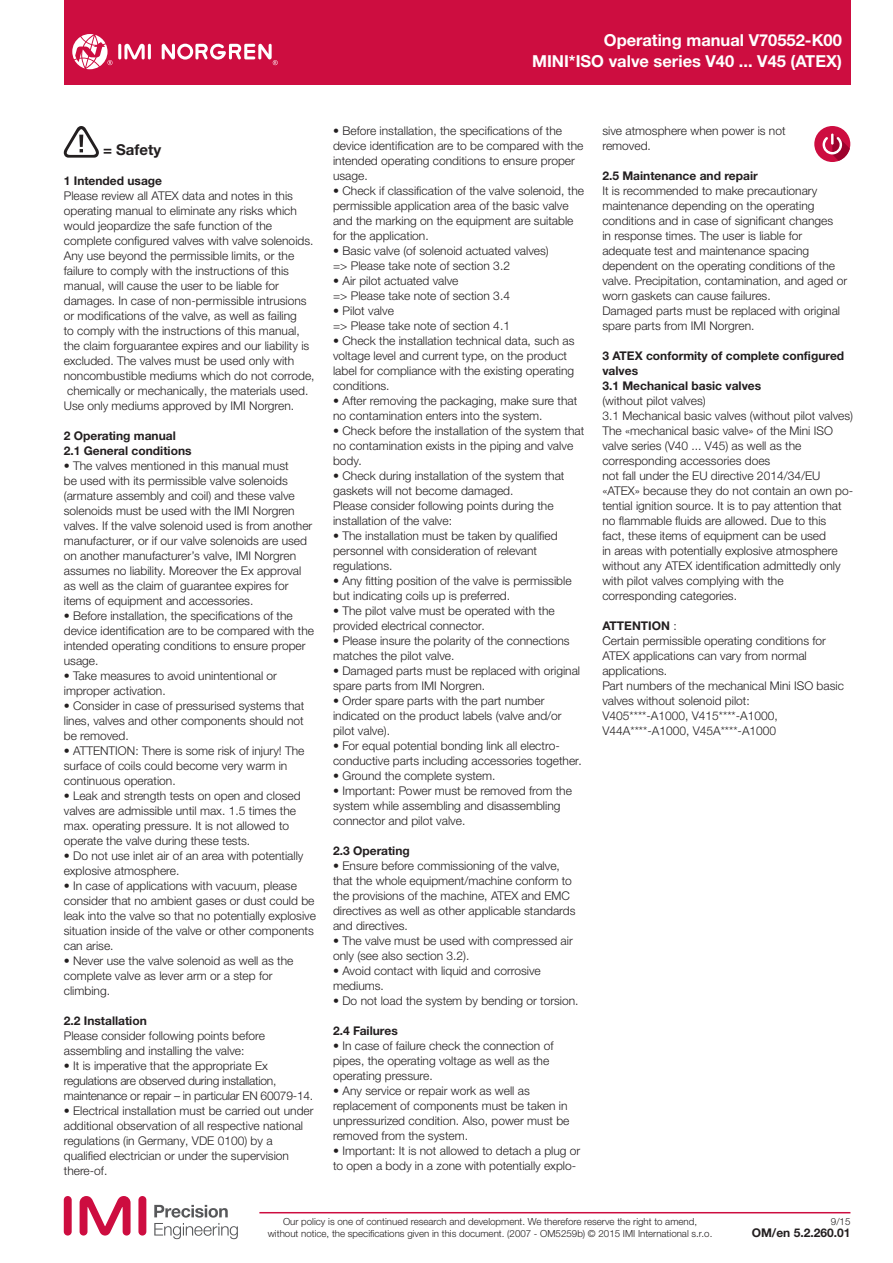
<style>
.page{position:relative;width:893px;height:1263px;background:#fff}
.page>*{position:absolute;margin:0;border:0;box-sizing:border-box;transform-origin:0 0}
.t1{font:700 16.5px/21px "Helvetica Neue LTW1 G";color:#fff;text-align:right}
.t2{font:700 15px "Helvetica Neue LTW1 G";color:#231f20}
.t3{font:300 12px/15px "Helvetica Neue LTW1 G";color:#231f20}
.t4{font:700 12px/15px "Helvetica Neue LTW1 G";color:#231f20}
.t5{font:300 12px/15px "Helvetica Neue LTW1 G";letter-spacing:-.02em;color:#231f20}
.t6{font:300 9.75px/11.2px "Helvetica Neue LTW1 G";color:#231f20;text-align:center}
.s1{font-weight:700}
</style>
<div class="page">
<div style="left:64px;top:0;width:786px;height:85px;background:#cd0d40"></div>
<svg style="left:154px;top:1223px;width:84px;height:16px"></svg>
<div style="left:138px;top:1196px;width:8px;height:39px;background:#cd0d40;border-radius:4px"></div>
<div style="left:64px;top:1196px;width:8px;height:39px;background:#cd0d40;border-radius:4px"></div>
<svg style="left:80px;top:1196px;width:51px;height:39px"></svg>
<svg style="left:154px;top:1205px;width:74px;height:12px"></svg>
<hr style="left:259px;top:1212px;width:591px;height:1px;background:#cd0d40">
<div style="left:814px;top:126px;width:36px;height:36px;background:#cd0d40;border-radius:50%"></div>
<svg style="left:822px;top:134px;width:28px;height:27px"></svg>
<hr style="left:118px;top:44px;width:3px;height:15px;background:#fff;border-radius:2px">
<hr style="left:148px;top:44px;width:3px;height:15px;background:#fff;border-radius:2px">
<svg style="left:124px;top:44px;width:21px;height:15px"></svg>
<svg style="left:162px;top:43px;width:116px;height:22px"></svg>
<svg style="left:72px;top:34px;width:41px;height:35px"></svg>
<svg style="left:64px;top:126px;width:35px;height:32px"></svg>
<h1 class="t1" style="left:532px;top:29px;width:311px">Operating manual V70552-K00<br>MINI*ISO valve series V40 ... V45 (ATEX)</h1>
<p class="t2" style="left:103px;top:140px;width:60px">= Safety</p>
<p class="t4" style="left:64px;top:173px;width:100px">1 Intended usage</p>
<p class="t3" style="left:64px;top:188px;width:252px">Please review all ATEX data and notes in this operating manual to eliminate any risks which would jeopardize the safe function of the complete configured valves with valve solenoids.<br>Any use beyond the permissible limits, or the failure to comply with the instructions of this manual, will cause the user to be liable for damages. In case of non-permissible intrusions or modifications of the valve, as well as failing<br>to comply with the instructions of this manual, the claim forguarantee expires and our liability is excluded. The valves must be used only with noncombustible mediums which do not corrode, chemically or mechanically, the materials used.<br>Use only mediums approved by IMI Norgren.</p>
<p class="t4" style="left:64px;top:428px;width:129px">2 Operating manual<br>2.1 General conditions</p>
<p class="t3" style="left:64px;top:458px;width:250px">• The valves mentioned in this manual must<br>be used with its permissible valve solenoids (armature assembly and coil) and these valve solenoids must be used with the IMI Norgren valves. If the valve solenoid used is from another manufacturer, or if our valve solenoids are used on another manufacturer’s valve, IMI Norgren assumes no liability. Moreover the Ex approval as well as the claim of guarantee expires for items of equipment and accessories.</p>
<p class="t3" style="left:64px;top:608px;width:252px">• Before installation, the specifications of the device identification are to be compared with the intended operating conditions to ensure proper usage.</p>
<p class="t3" style="left:64px;top:668px;width:215px">• Take measures to avoid unintentional or improper activation.</p>
<p class="t3" style="left:64px;top:698px;width:242px;text-align:justify">• Consider in case of pressurised systems that lines, valves and other components should not be removed.</p>
<p class="t3" style="left:64px;top:743px;width:242px">• ATTENTION: There is some risk of injury! The surface of coils could become very warm in continuous operation.</p>
<p class="t3" style="left:64px;top:788px;width:238px">• Leak and strength tests on open and closed valves are admissible until max. 1.5 times the max. operating pressure. It is not allowed to operate the valve during these tests.</p>
<p class="t3" style="left:64px;top:848px;width:241px">• Do not use inlet air of an area with potentially explosive atmosphere.</p>
<p class="t3" style="left:64px;top:878px;width:254px">• In case of applications with vacuum, please consider that no ambient gases or dust could be leak into the valve so that no potentially explosive situation inside of the valve or other components can arise.</p>
<p class="t3" style="left:64px;top:953px;width:231px">• Never use the valve solenoid as well as the complete valve as lever arm or a step for climbing.</p>
<p class="t4" style="left:64px;top:1013px;width:85px">2.2 Installation</p>
<p class="t3" style="left:64px;top:1028px;width:203px">Please consider following points before assembling and installing the valve:</p>
<p class="t5" style="left:64px;top:1058px;width:251px">• It is imperative that the appropriate Ex regulations are observed during installation, maintenance or repair – in particular EN 60079-14.</p>
<p class="t3" style="left:64px;top:1103px;width:251px">• Electrical installation must be carried out under additional observation of all respective national regulations (in Germany, VDE 0100) by a qualified electrician or under the supervision there-of.</p>
<p class="t3" style="left:333px;top:123px;width:252px">• Before installation, the specifications of the device identification are to be compared with the intended operating conditions to ensure proper usage.</p>
<p class="t3" style="left:333px;top:183px;width:252px">• Check if classification of the valve solenoid, the permissible application area of the basic valve and the marking on the equipment are suitable for the application.</p>
<p class="t3" style="left:333px;top:243px;width:217px">• Basic valve (of solenoid actuated valves) =&gt; Please take note of section 3.2</p>
<p class="t3" style="left:333px;top:273px;width:178px">• Air pilot actuated valve<br>=&gt; Please take note of section 3.4</p>
<p class="t3" style="left:333px;top:303px;width:178px">• Pilot valve<br>=&gt; Please take note of section 4.1</p>
<p class="t3" style="left:333px;top:333px;width:243px">• Check the installation technical data, such as voltage level and current type, on the product label for compliance with the existing operating conditions.</p>
<p class="t3" style="left:333px;top:393px;width:246px">• After removing the packaging, make sure that no contamination enters into the system.</p>
<p class="t3" style="left:333px;top:423px;width:253px">• Check before the installation of the system that no contamination exists in the piping and valve body.</p>
<p class="t3" style="left:333px;top:468px;width:233px">• Check during installation of the system that gaskets will not become damaged.<br>Please consider following points during the installation of the valve:</p>
<p class="t3" style="left:333px;top:528px;width:226px">• The installation must be taken by qualified personnel with consideration of relevant regulations.</p>
<p class="t3" style="left:333px;top:573px;width:240px">• Any fitting position of the valve is permissible but indicating coils up is preferred.</p>
<p class="t3" style="left:333px;top:603px;width:223px">• The pilot valve must be operated with the provided electrical connector.</p>
<p class="t3" style="left:333px;top:633px;width:238px">• Please insure the polarity of the connections matches the pilot valve.</p>
<p class="t3" style="left:333px;top:663px;width:249px">• Damaged parts must be replaced with original spare parts from IMI Norgren.</p>
<p class="t3" style="left:333px;top:693px;width:230px">• Order spare parts with the part number indicated on the product labels (valve and/or pilot valve).</p>
<p class="t3" style="left:333px;top:738px;width:250px">• For equal potential bonding link all electro&shy;conductive parts including accessories together.</p>
<p class="t3" style="left:333px;top:768px;width:164px">• Ground the complete system.</p>
<p class="t3" style="left:333px;top:783px;width:240px">• Important: Power must be removed from the system while assembling and disassembling connector and pilot valve.</p>
<p class="t4" style="left:333px;top:843px;width:78px">2.3 Operating</p>
<p class="t3" style="left:333px;top:858px;width:244px">• Ensure before commissioning of the valve, that the whole equipment/machine conform to the provisions of the machine, ATEX and EMC directives as well as other applicable standards and directives.</p>
<p class="t3" style="left:333px;top:933px;width:241px">• The valve must be used with compressed air only (see also section 3.2).</p>
<p class="t3" style="left:333px;top:963px;width:209px">• Avoid contact with liquid and corrosive mediums.</p>
<p class="t3" style="left:333px;top:993px;width:247px">• Do not load the system by bending or torsion.</p>
<p class="t4" style="left:333px;top:1023px;width:66px">2.4 Failures</p>
<p class="t3" style="left:333px;top:1038px;width:222px">• In case of failure check the connection of pipes, the operating voltage as well as the operating pressure.</p>
<p class="t3" style="left:333px;top:1083px;width:238px">• Any service or repair work as well as replacement of components must be taken in unpressurized condition. Also, power must be removed from the system.</p>
<p class="t3" style="left:333px;top:1143px;width:249px">• Important: It is not allowed to detach a plug or to open a body in a zone with potentially explo-</p>
<p class="t3" style="left:602px;top:123px;width:185px">sive atmosphere when power is not removed.</p>
<p class="t4" style="left:602px;top:168px;width:157px">2.5 Maintenance and repair</p>
<p class="t3" style="left:602px;top:183px;width:246px">It is recommended to make precautionary maintenance depending on the operating conditions and in case of significant changes<br>in response times. The user is liable for adequate test and maintenance spacing dependent on the operating conditions of the valve. Precipitation, contamination, and aged or worn gaskets can cause failures.<br>Damaged parts must be replaced with original spare parts from IMI Norgren.</p>
<p class="t4" style="left:602px;top:348px;width:243px">3 ATEX conformity of complete configured valves<br>3.1 Mechanical basic valves</p>
<p class="t3" style="left:602px;top:393px;width:252px">(without pilot valves)<br>3.1 Mechanical basic valves (without pilot valves)<br>The «mechanical basic valve» of the Mini ISO valve series (V40 ... V45) as well as the corresponding accessories does<br>not fall under the EU directive 2014/34/EU «ATEX» because they do not contain an own po&shy;tential ignition source. It is to pay attention that no flammable fluids are allowed. Due to this<br>fact, these items of equipment can be used<br>in areas with potentially explosive atmosphere without any ATEX identification admittedly only with pilot valves complying with the corresponding categories.</p>
<p class="t3" style="left:602px;top:618px;width:243px"><span class="s1">ATTENTION</span> :<br>Certain permissible operating conditions for<br>ATEX applications can vary from normal applications.<br>Part numbers of the mechanical Mini ISO basic valves without solenoid pilot:<br>V405****-A1000, V415****-A1000,<br>V44A****-A1000, V45A****-A1000</p>
<p class="t6" style="left:268px;top:1216px;width:446px">Our policy is one of continued research and development. We therefore reserve the right to amend, without notice, the specifications given in this document. (2007 - OM5259b) © 2015 IMI International s.r.o.</p>
<p class="t6" style="left:831px;top:1216px;width:21px">9/15</p>
<p class="t4" style="left:752px;top:1225px;width:100px">OM/en 5.2.260.01</p>
</div>
